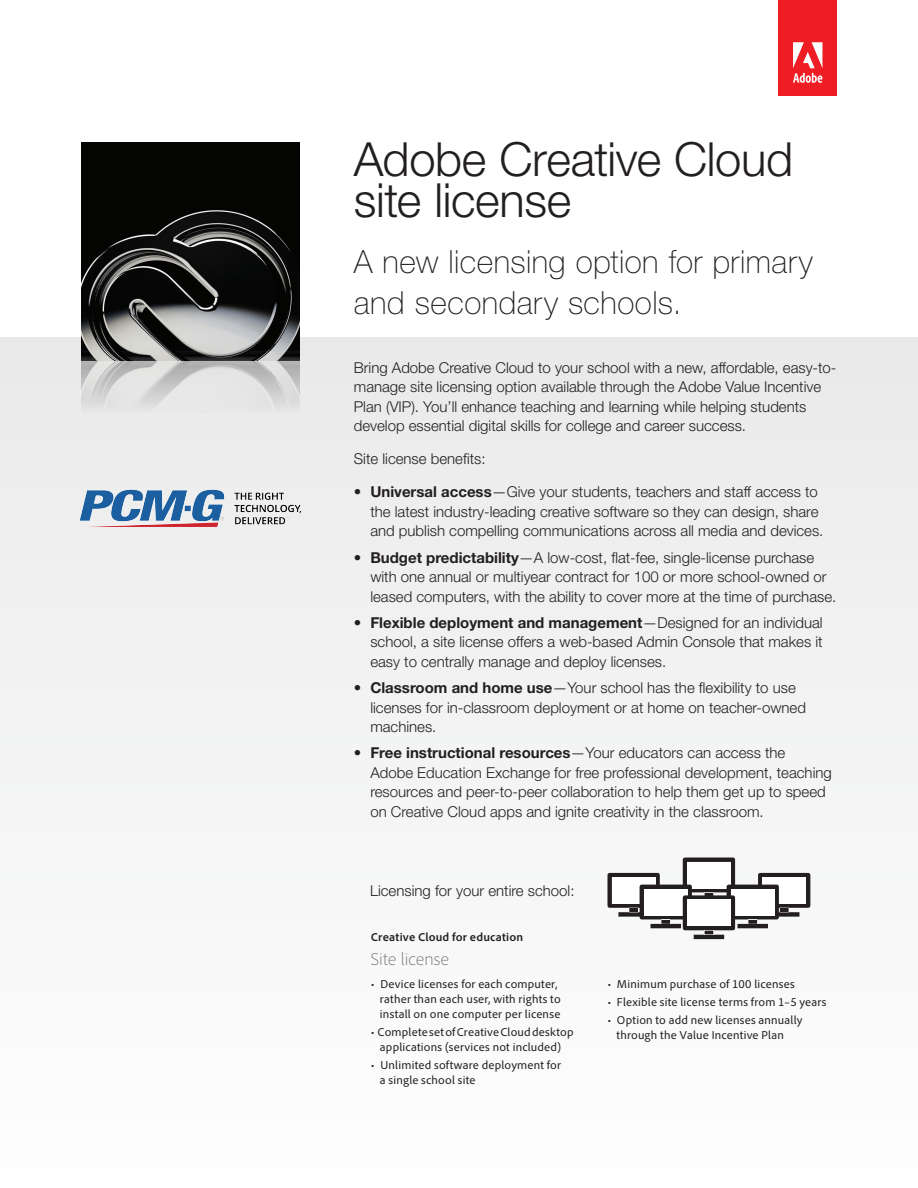
<style>
.page{position:relative;width:918px;height:1188px;background:#fff}
.page>*{position:absolute;margin:0;border:0;box-sizing:border-box;transform-origin:0 0}
.t1{font:300 47.1px/41px "Helvetica Neue LT Std";letter-spacing:-.01em;color:#231f20}
.t2{font:100 31.95px/41px "Helvetica Neue LT Std";letter-spacing:.015em;color:#231f20}
.t3{font:300 18px "Adobe Clean";letter-spacing:-.005em;color:#76787b}
.t4{font:300 15px/19.5px "Helvetica Neue LT Std";color:#231f20}
.t5{font:12px/15px "Adobe Clean";letter-spacing:.015em;color:#231f20}
.t6{font:700 12px "Adobe Clean";letter-spacing:.015em;color:#231f20}
.s1{font-weight:700}
</style>
<div class="page">
<div style="left:0;top:337px;width:918px;height:851px;background:#f4f4f4"></div>
<img style="left:81px;top:142px;width:218px;height:271px">
<svg style="left:607px;top:858px;width:203px;height:81px"></svg>
<div style="left:687px;top:900px;width:44px;height:26px;background:#fff"></div>
<div style="left:778px;top:0;width:59px;height:96px;background:#ee1d23"></div>
<svg style="left:793px;top:42px;width:29px;height:41px"></svg>
<img style="left:79px;top:489px;width:223px;height:38px">
<h1 class="t1" style="left:354px;top:138px;width:441px">Adobe Creative Cloud site license</h1>
<h2 class="t2" style="left:354px;top:241px;width:460px">A new licensing option for primary and secondary schools.</h2>
<p class="t4" style="left:354px;top:358px;width:484px">Bring Adobe Creative Cloud to your school with a new, affordable, easy-to&shy;manage site licensing option available through the Adobe Value Incentive Plan (VIP). You’ll enhance teaching and learning while helping students develop essential digital skills for college and career success.</p>
<p class="t4" style="left:354px;top:449px;width:133px">Site license benefits:</p>
<p class="t4" style="left:370px;top:482px;width:455px;text-indent:-16px"><span class="s1">• Universal access</span>—Give your students, teachers and staff access to the latest industry-leading creative software so they can design, share and publish compelling communications across all media and devices.</p>
<p class="t4" style="left:370px;top:547px;width:467px;text-indent:-16px"><span class="s1">• Budget predictability</span>—A low-cost, flat-fee, single-license purchase with one annual or multiyear contract for 100 or more school-owned or leased computers, with the ability to cover more at the time of purchase.</p>
<p class="t4" style="left:370px;top:613px;width:454px;text-align:justify;text-indent:-16px"><span class="s1">• Flexible deployment and management</span>—Designed for an individual school, a site license offers a web-based Admin Console that makes it easy to centrally manage and deploy licenses.</p>
<p class="t4" style="left:370px;top:678px;width:437px;text-indent:-16px"><span class="s1">• Classroom and home use</span>—Your school has the flexibility to use licenses for in-classroom deployment or at home on teacher-owned machines.</p>
<p class="t4" style="left:370px;top:743px;width:463px;text-indent:-16px"><span class="s1">• Free instructional resources</span>—Your educators can access the Adobe Education Exchange for free professional development, teaching resources and peer-to-peer collaboration to help them get up to speed on Creative Cloud apps and ignite creativity in the classroom.</p>
<p class="t4" style="left:370px;top:881px;width:206px">Licensing for your entire school:</p>
<p class="t6" style="left:371px;top:930px;width:154px">Creative Cloud for education</p>
<p class="t3" style="left:371px;top:949px;width:80px">Site license</p>
<p class="t5" style="left:380px;top:976px;width:182px;text-indent:-9px">• Device licenses for each computer, rather than each user, with rights to install on one computer per license</p>
<p class="t5" style="left:371px;top:1024px;width:204px;text-align:center">• Complete set of Creative Cloud desktop applications (services not included)</p>
<p class="t5" style="left:380px;top:1057px;width:183px;text-indent:-9px">• Unlimited software deployment for a single school site</p>
<p class="t5" style="left:608px;top:976px;width:189px">• Minimum purchase of 100 licenses</p>
<p class="t5" style="left:608px;top:994px;width:221px">• Flexible site license terms from 1–5 years</p>
<p class="t5" style="left:616px;top:1012px;width:187px;text-indent:-9px">• Option to add new licenses annually through the Value Incentive Plan</p>
</div>
